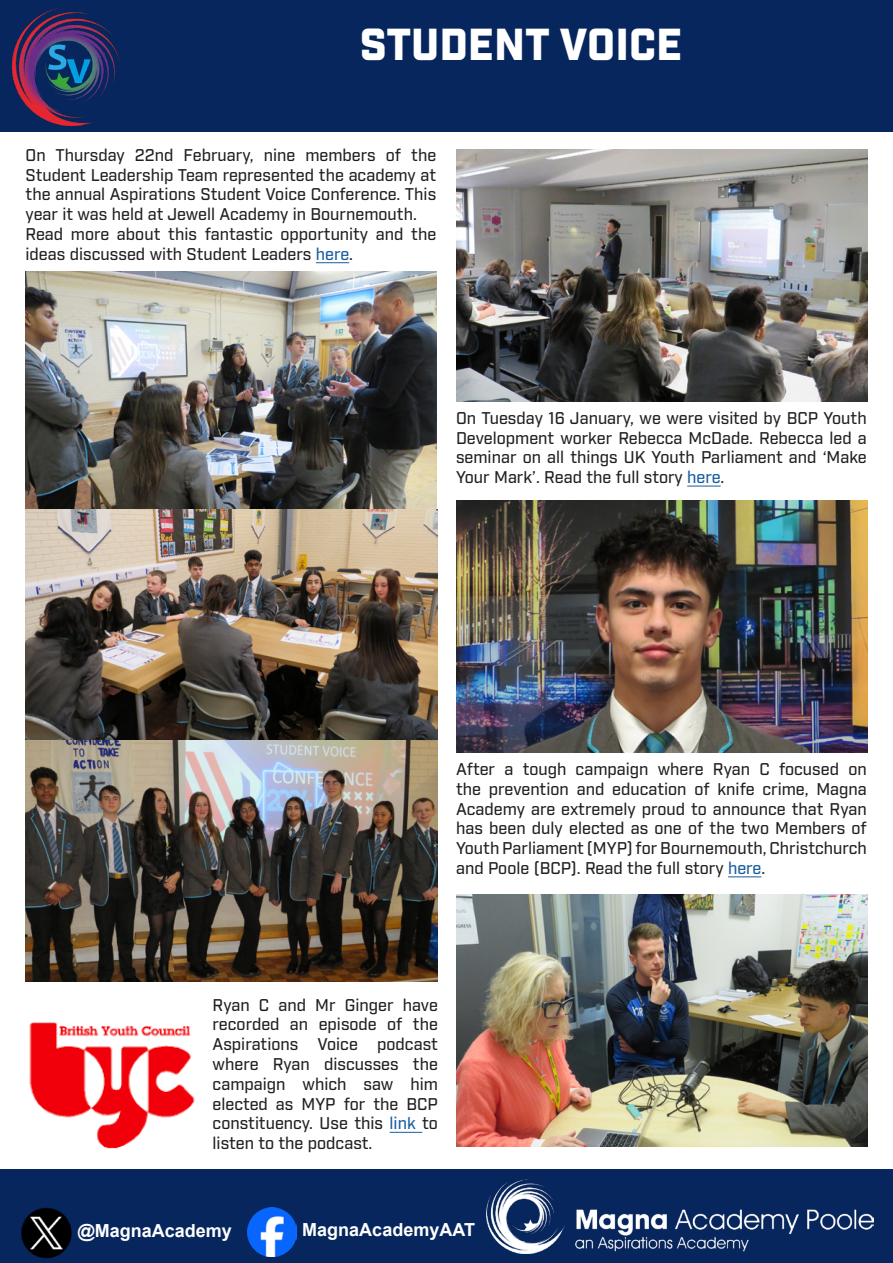
<style>
.page{position:relative;width:893px;height:1263px;background:#fff}
.page>*{position:absolute;margin:0;border:0;box-sizing:border-box;transform-origin:0 0}
.t1{font:900 43.5px "Industry";color:#fff}
.t2{font:700 18px "Arial";color:#fff}
.t3{font:500 16.5px/19.8px "Industry";color:#231f20;text-align:justify}
.s1{color:#175d9e}
</style>
<div class="page">
<div style="left:0;top:1169px;width:893px;height:94px;background:#06265d"></div>
<img style="left:487px;top:1179px;width:387px;height:74px">
<img style="left:247px;top:1207px;width:49px;height:49px">
<img style="left:21px;top:1207px;width:51px;height:51px">
<div style="left:0;top:0;width:893px;height:132px;background:#06265d"></div>
<img style="left:26px;top:271px;width:411px;height:710px">
<hr style="left:316px;top:262px;width:33px;height:1px;background:#175d9e">
<img style="left:11px;top:8px;width:109px;height:119px">
<img style="left:456px;top:500px;width:411px;height:252px">
<hr style="left:728px;top:876px;width:33px;height:1px;background:#175d9e">
<img style="left:456px;top:894px;width:411px;height:253px">
<hr style="left:390px;top:1132px;width:32px;height:1px;background:#175d9e">
<img style="left:29px;top:1022px;width:166px;height:127px">
<img style="left:456px;top:150px;width:411px;height:251px">
<hr style="left:687px;top:486px;width:34px;height:1px;background:#175d9e">
<h1 class="t1" style="left:360px;top:26px;width:324px">STUDENT VOICE</h1>
<p class="t3" style="left:26px;top:146px;width:412px;text-align:left">On Thursday 22nd February, nine members of the Student Leadership Team represented the academy at the annual Aspirations Student Voice Conference. This year it was held at Jewell Academy in Bournemouth.<br>Read more about this fantastic opportunity and the ideas discussed with Student Leaders <span class="s1">here</span>.</p>
<p class="t3" style="left:456px;top:409px;width:412px">On Tuesday 16 January, we were visited by BCP Youth Development worker Rebecca McDade. Rebecca led a seminar on all things UK Youth Parliament and ‘Make Your Mark’. Read the full story <span class="s1">here</span>.</p>
<p class="t3" style="left:456px;top:760px;width:412px">After a tough campaign where Ryan C focused on the prevention and education of knife crime, Magna Academy are extremely proud to announce that Ryan has been duly elected as one of the two Members of Youth Parliament (MYP) for Bournemouth, Christchurch and Poole (BCP). Read the full story <span class="s1">here</span>.</p>
<p class="t3" style="left:213px;top:996px;width:227px">Ryan C and Mr Ginger have recorded an episode of the Aspirations Voice podcast where Ryan discusses the campaign which saw him elected as MYP for the BCP constituency. Use this <span class="s1">link</span> to listen to the podcast.</p>
<p class="t2" style="left:77px;top:1224px;width:156px">@MagnaAcademy</p>
<p class="t2" style="left:302px;top:1222px;width:174px">MagnaAcademyAAT</p>
</div>
